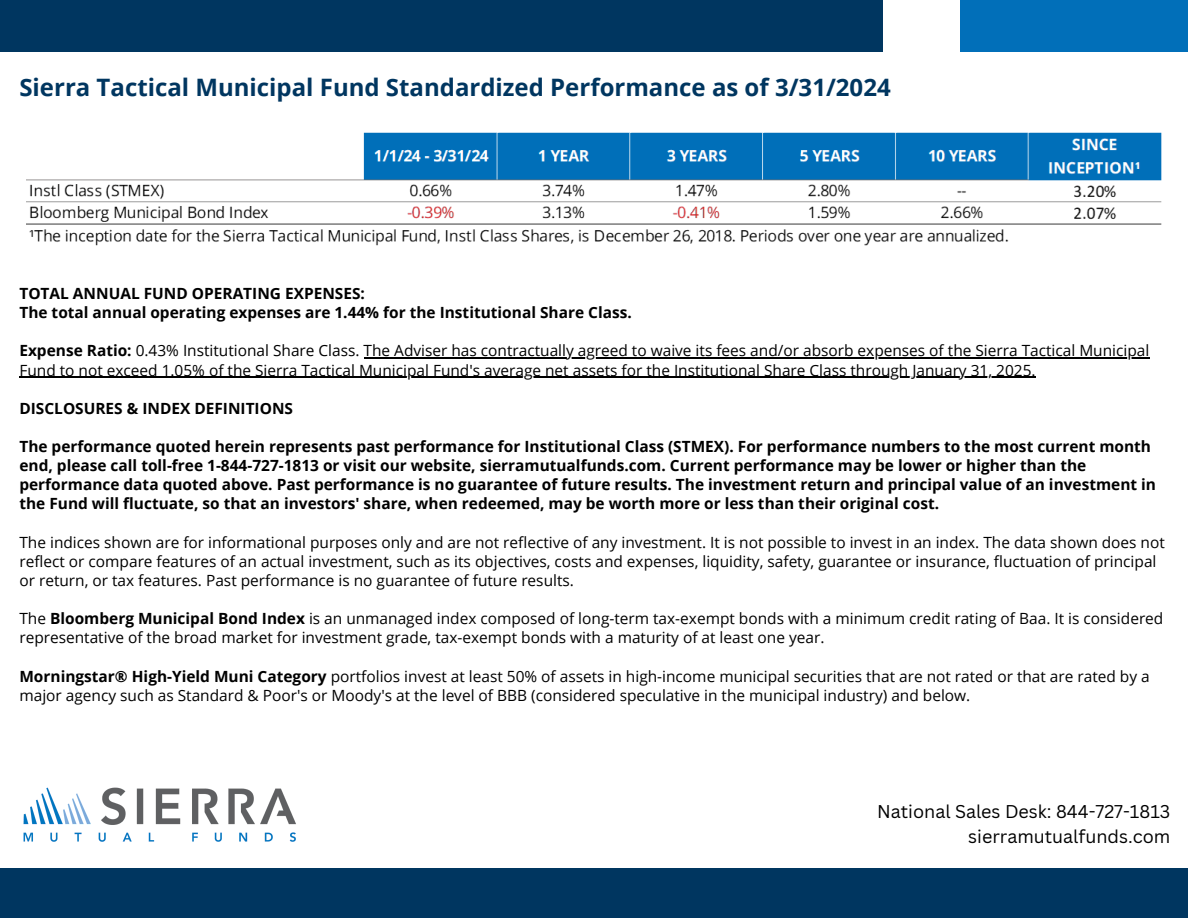
<style>
.page{position:relative;width:1188px;height:918px;background:#fff}
.page>*{position:absolute;margin:0;border:0;box-sizing:border-box;transform-origin:0 0}
.t1{font:700 24px "Open Sans";color:#003660}
.t2{font:18px/24.8px "Canva Sans";color:#000;text-align:right}
.t3{font:15.45px/19.2px "Open Sans";color:#000}
.t4{font:700 15.45px/19.2px "Open Sans";color:#000}
.s1{font-weight:700}
</style>
<div class="page">
<img style="left:23px;top:787px;width:273px;height:55px">
<div style="left:0;top:0;width:1188px;height:51px;background:#003660"></div>
<div style="left:883px;top:0;width:78px;height:51px;background:#fff"></div>
<div style="left:961px;top:0;width:227px;height:51px;background:#016fb9"></div>
<div style="left:0;top:868px;width:1188px;height:50px;background:#003660"></div>
<hr style="left:364px;top:358px;width:785px;height:1px;background:#000">
<hr style="left:19px;top:377px;width:1017px;height:1px;background:#000">
<img style="left:26px;top:133px;width:1136px;height:113px">
<h1 class="t1" style="left:19px;top:71px;width:873px">Sierra Tactical Municipal Fund Standardized Performance as of 3/31/2024</h1>
<p class="t4" style="left:19px;top:284px;width:614px">TOTAL ANNUAL FUND OPERATING EXPENSES:<br>The total annual operating expenses are 1.44% for the Institutional Share Class.</p>
<h4 class="t3" style="left:19px;top:341px;width:1131px"><span class="s1">Expense Ratio:</span> 0.43% Institutional Share Class. The Adviser has contractually agreed to waive its fees and/or absorb expenses of the Sierra Tactical Municipal</h4>
<h3 class="t3" style="left:19px;top:360px;width:1018px">Fund to not exceed 1.05% of the Sierra Tactical Municipal Fund's average net assets for the Institutional Share Class through January 31, 2025.</h3>
<h3 class="t4" style="left:19px;top:398px;width:275px">DISCLOSURES &amp; INDEX DEFINITIONS</h3>
<h3 class="t4" style="left:19px;top:437px;width:1133px">The performance quoted herein represents past performance for Institutional Class (STMEX). For performance numbers to the most current month end, please call toll-free 1-844-727-1813 or visit our website, sierramutualfunds.com. Current performance may be lower or higher than the</h3>
<h4 class="t4" style="left:19px;top:475px;width:1138px">performance data quoted above. Past performance is no guarantee of future results. The investment return and principal value of an investment in the Fund will fluctuate, so that an investors' share, when redeemed, may be worth more or less than their original cost.</h4>
<h4 class="t3" style="left:19px;top:532px;width:1147px">The indices shown are for informational purposes only and are not reflective of any investment. It is not possible to invest in an index. The data shown does not reflect or compare features of an actual investment, such as its objectives, costs and expenses, liquidity, safety, guarantee or insurance, fluctuation of principal</h4>
<p class="t3" style="left:19px;top:570px;width:556px">or return, or tax features. Past performance is no guarantee of future results.</p>
<p class="t3" style="left:19px;top:609px;width:1145px">The <span class="s1">Bloomberg Municipal Bond Index</span> is an unmanaged index composed of long-term tax-exempt bonds with a minimum credit rating of Baa. It is considered</p>
<p class="t3" style="left:19px;top:628px;width:807px">representative of the broad market for investment grade, tax-exempt bonds with a maturity of at least one year.</p>
<p class="t3" style="left:19px;top:666px;width:1132px"><span class="s1">Morningstar® High-Yield Muni Category</span> portfolios invest at least 50% of assets in high-income municipal securities that are not rated or that are rated by a</p>
<p class="t3" style="left:19px;top:685px;width:952px">major agency such as Standard &amp; Poor's or Moody's at the level of BBB (considered speculative in the municipal industry) and below.</p>
<h2 class="t2" style="left:877px;top:799px;width:295px">National Sales Desk: 844-727-1813 sierramutualfunds.com</h2>
</div>
